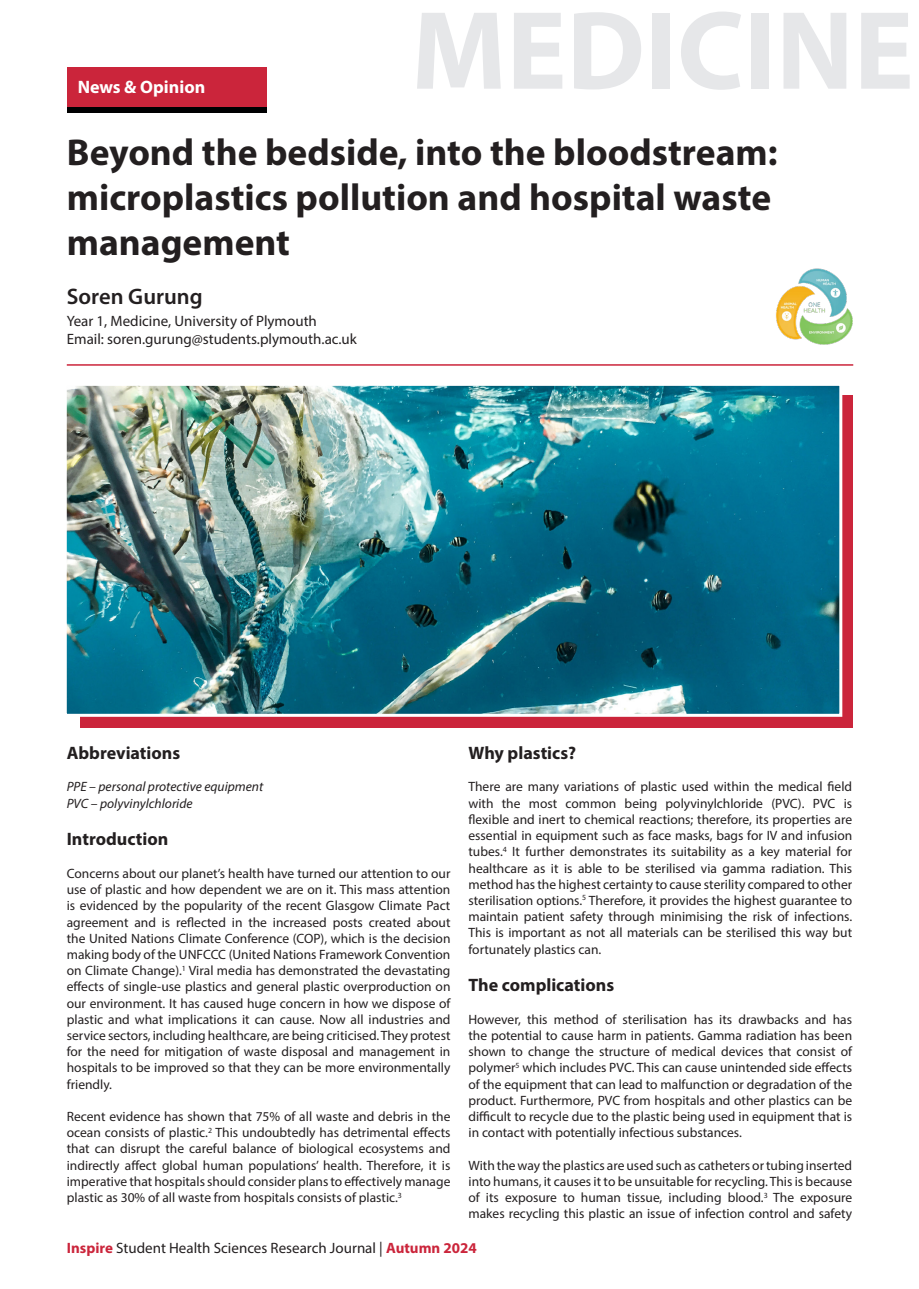
<style>
.page{position:relative;width:919px;height:1289px;background:#fff}
.page>*{position:absolute;margin:0;border:0;box-sizing:border-box;transform-origin:0 0}
.t1{font:700 112.5px "Myriad Pro";color:#e6e7e9}
.t2{font:700 37.5px/45px "Myriad Pro";color:#231f20}
.t3{font:600 22.5px "Myriad Pro";color:#231f20}
.t4{font:700 18px "Myriad Pro";color:#231f20}
.t5{font:700 18px "Myriad Pro";color:#fff}
.t6{font:15px "Myriad Pro";color:#231f20}
.t7{font:13.5px/16.2px "Myriad Pro";color:#231f20;text-align:justify}
.t8{font:italic 13.5px "Myriad Pro";color:#231f20}
.s1{font-weight:700;color:#cb253b}
</style>
<div class="page">
<div style="left:81px;top:394px;width:772px;height:333px;background:#cb253b"></div>
<div style="left:67px;top:73px;width:199px;height:40px;background:linear-gradient(to right,#000001,#000001)"></div>
<div style="left:67px;top:67px;width:199px;height:39px;background:#cb253b"></div>
<hr style="left:67px;top:364px;width:786px;height:2px;background:#cb253b">
<img style="left:66px;top:385px;width:777px;height:333px">
<img style="left:776px;top:268px;width:77px;height:77px">
<p class="t5" style="left:78px;top:75px;width:129px">News &amp; Opinion</p>
<p class="t1" style="left:411px;top:-23px;width:504px">MEDICINE</p>
<p class="t2" style="left:67px;top:129px;width:712px">Beyond the bedside, into the bloodstream: microplastics pollution and hospital waste management</p>
<p class="t3" style="left:67px;top:282px;width:137px">Soren Gurung</p>
<p class="t6" style="left:67px;top:312px;width:252px">Year 1, Medicine, University of Plymouth</p>
<p class="t6" style="left:67px;top:330px;width:291px">Email: soren.gurung@students.plymouth.ac.uk</p>
<p class="t4" style="left:67px;top:741px;width:115px">Abbreviations</p>
<p class="t8" style="left:67px;top:778px;width:198px">PPE – personal protective equipment</p>
<p class="t8" style="left:67px;top:794px;width:127px">PVC – polyvinylchloride</p>
<p class="t4" style="left:67px;top:827px;width:103px">Introduction</p>
<p class="t7" style="left:67px;top:865px;width:385px">Concerns about our planet’s health have turned our attention to our use of plastic and how dependent we are on it. This mass attention is evidenced by the popularity of the recent Glasgow Climate Pact agreement and is reflected in the increased posts created about the United Nations Climate Conference (COP), which is the decision making body of the UNFCCC (United Nations Framework Convention on Climate Change).<sup>1</sup> Viral media has demonstrated the devastating effects of single-use plastics and general plastic overproduction on our environment. It has caused huge concern in how we dispose of plastic and what implications it can cause. Now all industries and service sectors, including healthcare, are being criticised. They protest for the need for mitigation of waste disposal and management in hospitals to be improved so that they can be more environmentally friendly.</p>
<p class="t7" style="left:67px;top:1108px;width:385px">Recent evidence has shown that 75% of all waste and debris in the ocean consists of plastic.<sup>2</sup> This undoubtedly has detrimental effects that can disrupt the careful balance of biological ecosystems and indirectly affect global human populations’ health. Therefore, it is imperative that hospitals should consider plans to effectively manage plastic as 30% of all waste from hospitals consists of plastic.<sup>3</sup></p>
<p class="t4" style="left:468px;top:741px;width:109px">Why plastics?</p>
<p class="t7" style="left:468px;top:778px;width:385px">There are many variations of plastic used within the medical field with the most common being polyvinylchloride (PVC). PVC is flexible and inert to chemical reactions; therefore, its properties are essential in equipment such as face masks, bags for IV and infusion tubes.<sup>4</sup> It further demonstrates its suitability as a key material for healthcare as it is able to be sterilised via gamma radiation. This method has the highest certainty to cause sterility compared to other sterilisation options.<sup>5</sup> Therefore, it provides the highest guarantee to maintain patient safety through minimising the risk of infections.<br>This is important as not all materials can be sterilised this way but fortunately plastics can.</p>
<p class="t4" style="left:468px;top:973px;width:147px">The complications</p>
<p class="t7" style="left:468px;top:1010px;width:385px">However, this method of sterilisation has its drawbacks and has the potential to cause harm in patients. Gamma radiation has been shown to change the structure of medical devices that consist of polymer<sup>5</sup> which includes PVC. This can cause unintended side effects of the equipment that can lead to malfunction or degradation of the product. Furthermore, PVC from hospitals and other plastics can be difficult to recycle due to the plastic being used in equipment that is in contact with potentially infectious substances.</p>
<p class="t7" style="left:468px;top:1156px;width:385px">With the way the plastics are used such as catheters or tubing inserted into humans, it causes it to be unsuitable for recycling. This is because of its exposure to human tissue, including blood.<sup>3</sup> The exposure makes recycling this plastic an issue of infection control and safety</p>
<p class="t6" style="left:67px;top:1239px;width:411px"><span class="s1">Inspire</span> Student Health Sciences Research Journal | <span class="s1">Autumn 2024</span></p>
</div>
